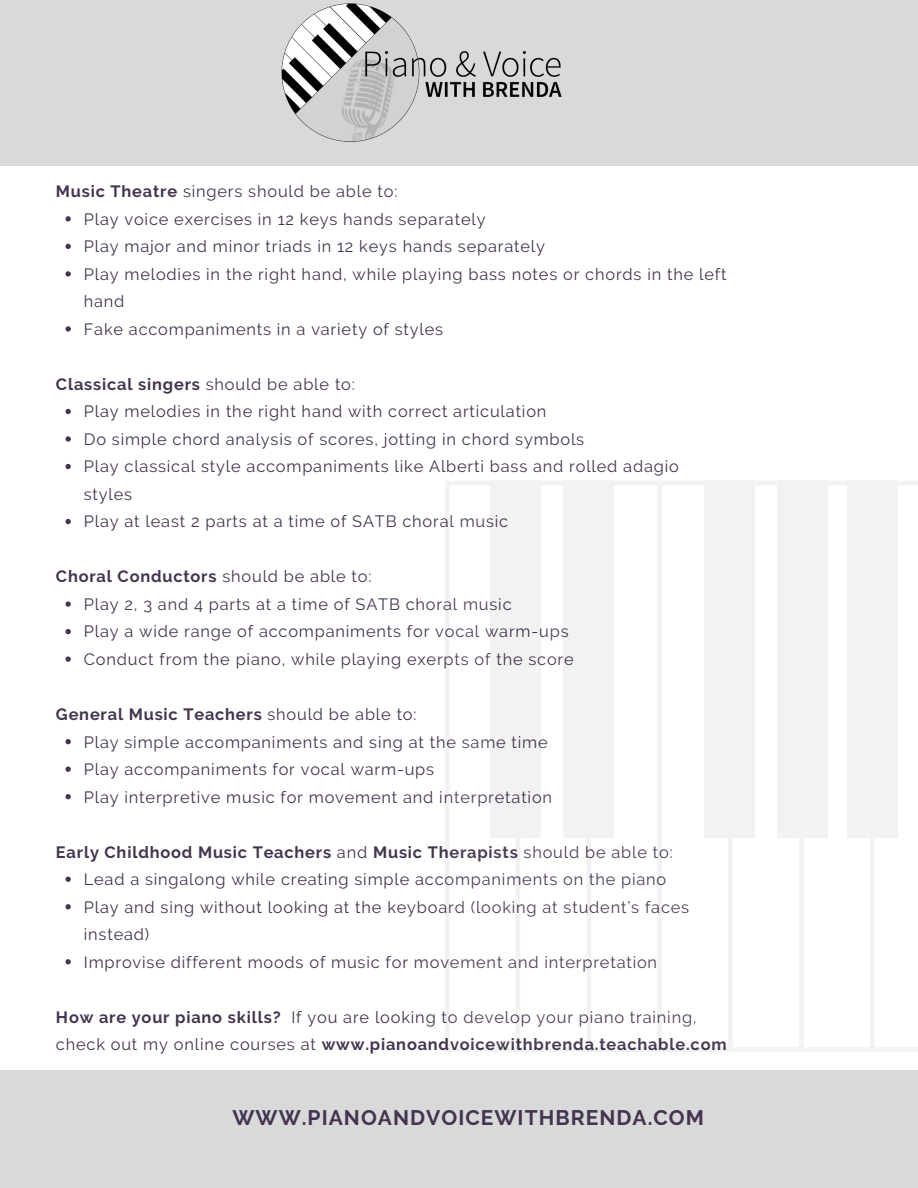
<style>
.page{position:relative;width:918px;height:1188px;background:#fff}
.page>*{position:absolute;margin:0;border:0;box-sizing:border-box;transform-origin:0 0}
.t1{font:700 21px "Raleway";letter-spacing:.05em;color:#44344f}
.t2{font:16.35px/27.5px "Raleway";letter-spacing:.05em;color:#44344f}
.t3{font:700 16.35px "Raleway";letter-spacing:.05em;color:#44344f}
.s1{font-weight:700}
.s2{font-weight:400}
</style>
<div class="page">
<div style="left:0;top:0;width:918px;height:166px;background:#d9d9d9"></div>
<svg style="left:66px;top:216px;width:5px;height:6px"></svg>
<svg style="left:66px;top:244px;width:5px;height:5px"></svg>
<svg style="left:66px;top:271px;width:5px;height:6px"></svg>
<svg style="left:66px;top:326px;width:5px;height:6px"></svg>
<svg style="left:66px;top:409px;width:5px;height:5px"></svg>
<svg style="left:66px;top:436px;width:5px;height:6px"></svg>
<svg style="left:66px;top:464px;width:5px;height:5px"></svg>
<svg style="left:66px;top:519px;width:5px;height:5px"></svg>
<svg style="left:66px;top:601px;width:5px;height:6px"></svg>
<svg style="left:66px;top:629px;width:5px;height:5px"></svg>
<svg style="left:66px;top:656px;width:5px;height:6px"></svg>
<svg style="left:66px;top:739px;width:5px;height:5px"></svg>
<svg style="left:66px;top:767px;width:5px;height:5px"></svg>
<svg style="left:66px;top:794px;width:5px;height:5px"></svg>
<svg style="left:66px;top:877px;width:5px;height:5px"></svg>
<svg style="left:66px;top:904px;width:5px;height:5px"></svg>
<svg style="left:66px;top:959px;width:5px;height:5px"></svg>
<div style="left:0;top:1070px;width:918px;height:118px;background:#d9d9d9"></div>
<img style="left:281px;top:3px;width:281px;height:139px">
<svg style="left:445px;top:481px;width:473px;height:571px"></svg>
<div style="left:491px;top:481px;width:50px;height:357px;background:#f2f2f2"></div>
<div style="left:564px;top:481px;width:50px;height:357px;background:#f2f2f2"></div>
<div style="left:705px;top:481px;width:50px;height:357px;background:#f2f2f2"></div>
<div style="left:777px;top:481px;width:51px;height:357px;background:#f2f2f2"></div>
<div style="left:847px;top:481px;width:50px;height:357px;background:#f2f2f2"></div>
<p class="t2" style="left:56px;top:178px;width:343px"><span class="s1">Music Theatre</span> singers should be able to:</p>
<p class="t2" style="left:84px;top:205px;width:644px">Play voice exercises in 12 keys hands separately<br>Play major and minor triads in 12 keys hands separately<br>Play melodies in the right hand, while playing bass notes or chords in the left hand<br>Fake accompaniments in a variety of styles</p>
<p class="t3" style="left:56px;top:374px;width:300px">Classical singers <span class="s2">should be able to:</span></p>
<p class="t2" style="left:84px;top:398px;width:597px">Play melodies in the right hand with correct articulation<br>Do simple chord analysis of scores, jotting in chord symbols<br>Play classical style accompaniments like Alberti bass and rolled adagio styles<br>Play at least 2 parts at a time of SATB choral music</p>
<p class="t3" style="left:56px;top:567px;width:317px">Choral Conductors <span class="s2">should be able to:</span></p>
<p class="t2" style="left:84px;top:590px;width:491px">Play 2, 3 and 4 parts at a time of SATB choral music<br>Play a wide range of accompaniments for vocal warm-ups<br>Conduct from the piano, while playing exerpts of the score</p>
<p class="t3" style="left:56px;top:705px;width:362px">General Music Teachers <span class="s2">should be able to:</span></p>
<p class="t2" style="left:84px;top:728px;width:470px">Play simple accompaniments and sing at the same time<br>Play accompaniments for vocal warm-ups<br>Play interpretive music for movement and interpretation</p>
<p class="t3" style="left:56px;top:842px;width:618px">Early Childhood Music Teachers <span class="s2">and</span> Music Therapists <span class="s2">should be able to:</span></p>
<p class="t2" style="left:84px;top:866px;width:607px">Lead a singalong while creating simple accompaniments on the piano Play and sing without looking at the keyboard (looking at student’s faces instead)<br>Improvise different moods of music for movement and interpretation</p>
<p class="t2" style="left:56px;top:1003px;width:672px"><span class="s1">How are your piano skills?</span> If you are looking to develop your piano training, check out my online courses at <span class="s1">www.pianoandvoicewithbrenda.teachable.com</span></p>
<p class="t1" style="left:232px;top:1105px;width:473px">WWW.PIANOANDVOICEWITHBRENDA.COM</p>
</div>
